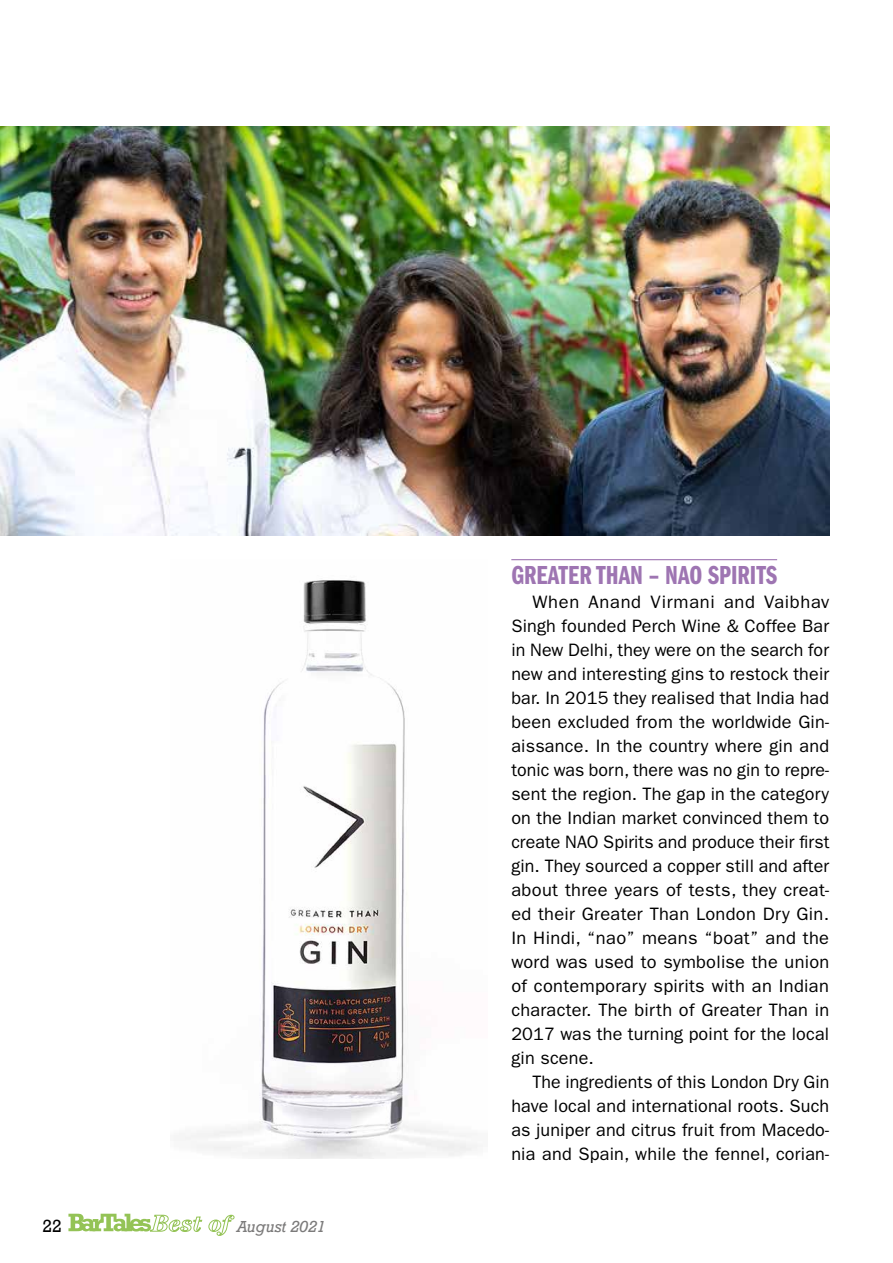
<style>
.page{position:relative;width:893px;height:1263px;background:#fff}
.page>*{position:absolute;margin:0;border:0;box-sizing:border-box;transform-origin:0 0}
.t1{font:27px "ITC Franklin Gothic Std Dm Cp";color:#9e75b2}
.t2{font:18px/24px "ITC Franklin Gothic Std";letter-spacing:.01em;color:#000;text-align:justify}
.t3{font:18px "Rockwell";color:#000}
.t4{font:italic 15px "Rockwell";color:#7c7b7b}
</style>
<div class="page">
<hr style="left:511px;top:559px;width:266px;height:1px;background:#9e75b2">
<img style="left:0;top:126px;width:829px;height:410px">
<img style="left:185px;top:580px;width:293px;height:578px">
<svg style="left:68px;top:1214px;width:167px;height:22px"></svg>
<p class="t3" style="left:43px;top:1215px;width:21px">22</p>
<p class="t4" style="left:237px;top:1217px;width:90px">August 2021</p>
<h1 class="t1" style="left:511px;top:560px;width:267px">GREATER THAN – NAO SPIRITS</h1>
<p class="t2" style="left:511px;top:590px;width:320px;text-indent:21px">When Anand Virmani and Vaibhav Singh founded Perch Wine &amp; Coffee Bar in New Delhi, they were on the search for new and interesting gins to restock their bar. In 2015 they realised that India had been excluded from the worldwide Gin&shy;aissance. In the country where gin and tonic was born, there was no gin to repre&shy;sent the region. The gap in the category on the Indian market convinced them to create NAO Spirits and produce their first gin. They sourced a copper still and after about three years of tests, they creat&shy;ed their Greater Than London Dry Gin.<br>In Hindi, “nao” means “boat” and the word was used to symbolise the union of contemporary spirits with an Indian character. The birth of Greater Than in 2017 was the turning point for the local gin scene.</p>
<p class="t2" style="left:511px;top:1070px;width:319px;text-indent:21px">The ingredients of this London Dry Gin have local and international roots. Such as juniper and citrus fruit from Macedo&shy;nia and Spain, while the fennel, corian-</p>
</div>
